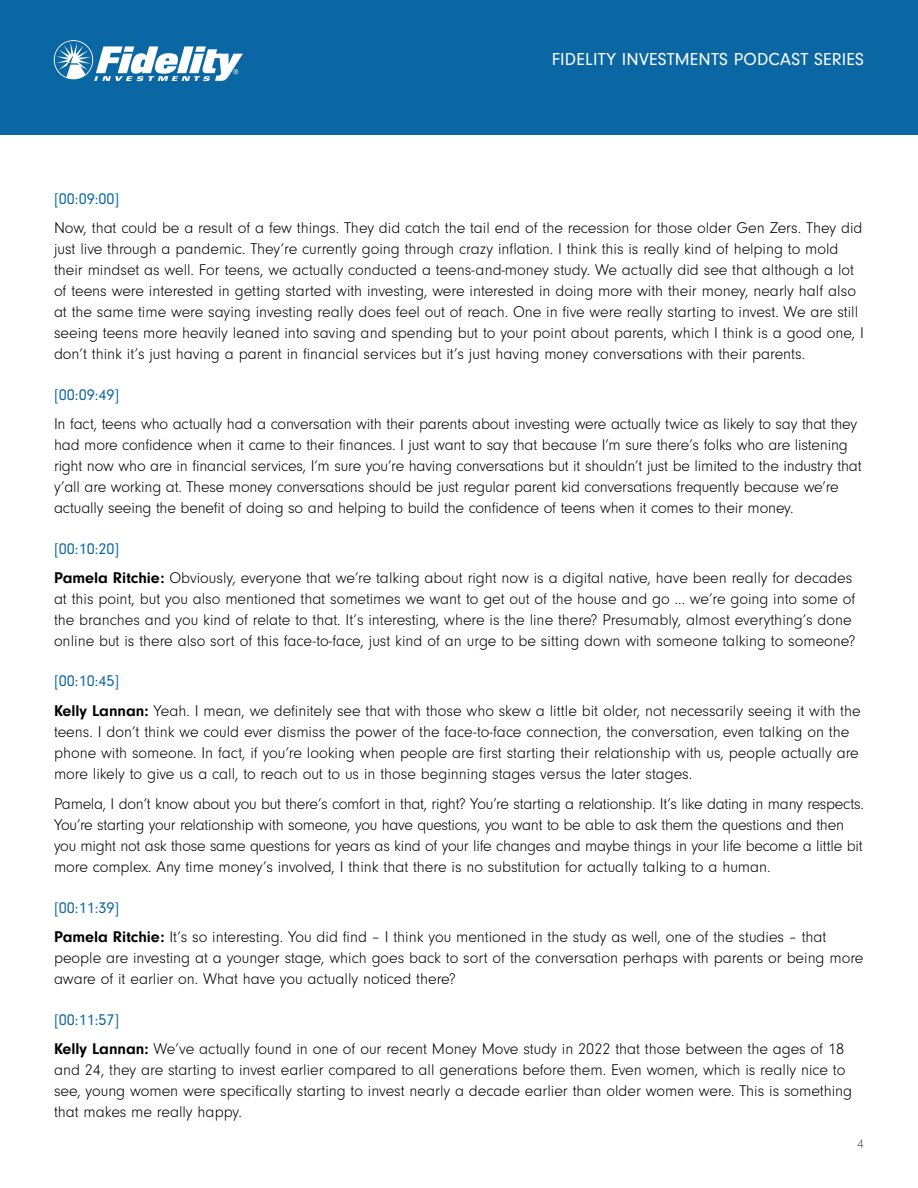
<style>
.page{position:relative;width:918px;height:1188px;background:#fff}
.page>*{position:absolute;margin:0;border:0;box-sizing:border-box;transform-origin:0 0}
.t1{font:18px "Neuzeit Gro";letter-spacing:.01em;color:#fff}
.t2{font:300 16.2px/21px "Neuzeit Gro";letter-spacing:-.005em;color:#000}
.t3{font:16.2px "Neuzeit Gro";color:#0b67a3}
.t4{font:300 13.5px "Neuzeit Gro";color:#58595b}
.s1{font-weight:400;color:#0b67a3}
.s2{font-weight:700}
</style>
<div class="page">
<div style="left:0;top:0;width:918px;height:135px;background:#0b67a3"></div>
<svg style="left:54px;top:40px;width:189px;height:41px"></svg>
<p class="t1" style="left:552px;top:49px;width:314px">FIDELITY INVESTMENTS PODCAST SERIES</p>
<p class="t3" style="left:54px;top:190px;width:67px">[00:09:00]</p>
<p class="t2" style="left:54px;top:218px;width:811px">Now, that could be a result of a few things. They did catch the tail end of the recession for those older Gen Zers. They did just live through a pandemic. They’re currently going through crazy inflation. I think this is really kind of helping to mold their mindset as well. For teens, we actually conducted a teens-and-money study. We actually did see that although a lot of teens were interested in getting started with investing, were interested in doing more with their money, nearly half also at the same time were saying investing really does feel out of reach. One in five were really starting to invest. We are still seeing teens more heavily leaned into saving and spending but to your point about parents, which I think is a good one, I don’t think it’s just having a parent in financial services but it’s just having money conversations with their parents.</p>
<p class="t3" style="left:54px;top:386px;width:67px">[00:09:49]</p>
<p class="t2" style="left:54px;top:414px;width:809px">In fact, teens who actually had a conversation with their parents about investing were actually twice as likely to say that they had more confidence when it came to their finances. I just want to say that because I’m sure there’s folks who are listening right now who are in financial services, I’m sure you’re having conversations but it shouldn’t just be limited to the industry that y’all are working at. These money conversations should be just regular parent kid conversations frequently because we’re actually seeing the benefit of doing so and helping to build the confidence of teens when it comes to their money.</p>
<p class="t2" style="left:54px;top:534px;width:800px;line-height:29.2px"><span class="s1">[00:10:20]<br></span><span class="s2">Pamela Ritchie:</span> Obviously, everyone that we’re talking about right now is a digital native, have been really for decades</p>
<p class="t2" style="left:54px;top:588px;width:803px">at this point, but you also mentioned that sometimes we want to get out of the house and go ... we’re going into some of the branches and you kind of relate to that. It’s interesting, where is the line there? Presumably, almost everything’s done online but is there also sort of this face-to-face, just kind of an urge to be sitting down with someone talking to someone?</p>
<p class="t2" style="left:54px;top:667px;width:808px;line-height:29.2px"><span class="s1">[00:10:45]<br></span><span class="s2">Kelly Lannan:</span> Yeah. I mean, we definitely see that with those who skew a little bit older, not necessarily seeing it with the</p>
<p class="t2" style="left:54px;top:721px;width:806px">teens. I don’t think we could ever dismiss the power of the face-to-face connection, the conversation, even talking on the phone with someone. In fact, if you’re looking when people are first starting their relationship with us, people actually are more likely to give us a call, to reach out to us in those beginning stages versus the later stages.</p>
<p class="t2" style="left:54px;top:794px;width:812px">Pamela, I don’t know about you but there’s comfort in that, right? You’re starting a relationship. It’s like dating in many respects.<br>You’re starting your relationship with someone, you have questions, you want to be able to ask them the questions and then you might not ask those same questions for years as kind of your life changes and maybe things in your life become a little bit more complex. Any time money’s involved, I think that there is no substitution for actually talking to a human.</p>
<p class="t2" style="left:54px;top:893px;width:774px;line-height:29.2px"><span class="s1">[00:11:39]<br></span><span class="s2">Pamela Ritchie:</span> It’s so interesting. You did find – I think you mentioned in the study as well, one of the studies – that</p>
<p class="t2" style="left:54px;top:948px;width:811px">people are investing at a younger stage, which goes back to sort of the conversation perhaps with parents or being more aware of it earlier on. What have you actually noticed there?</p>
<p class="t2" style="left:54px;top:1005px;width:792px;line-height:29.2px"><span class="s1">[00:11:57]<br></span><span class="s2">Kelly Lannan:</span> We’ve actually found in one of our recent Money Move study in 2022 that those between the ages of 18</p>
<p class="t2" style="left:54px;top:1059px;width:800px">and 24, they are starting to invest earlier compared to all generations before them. Even women, which is really nice to see, young women were specifically starting to invest nearly a decade earlier than older women were. This is something that makes me really happy.</p>
<p class="t4" style="left:857px;top:1137px;width:8px">4</p>
</div>
